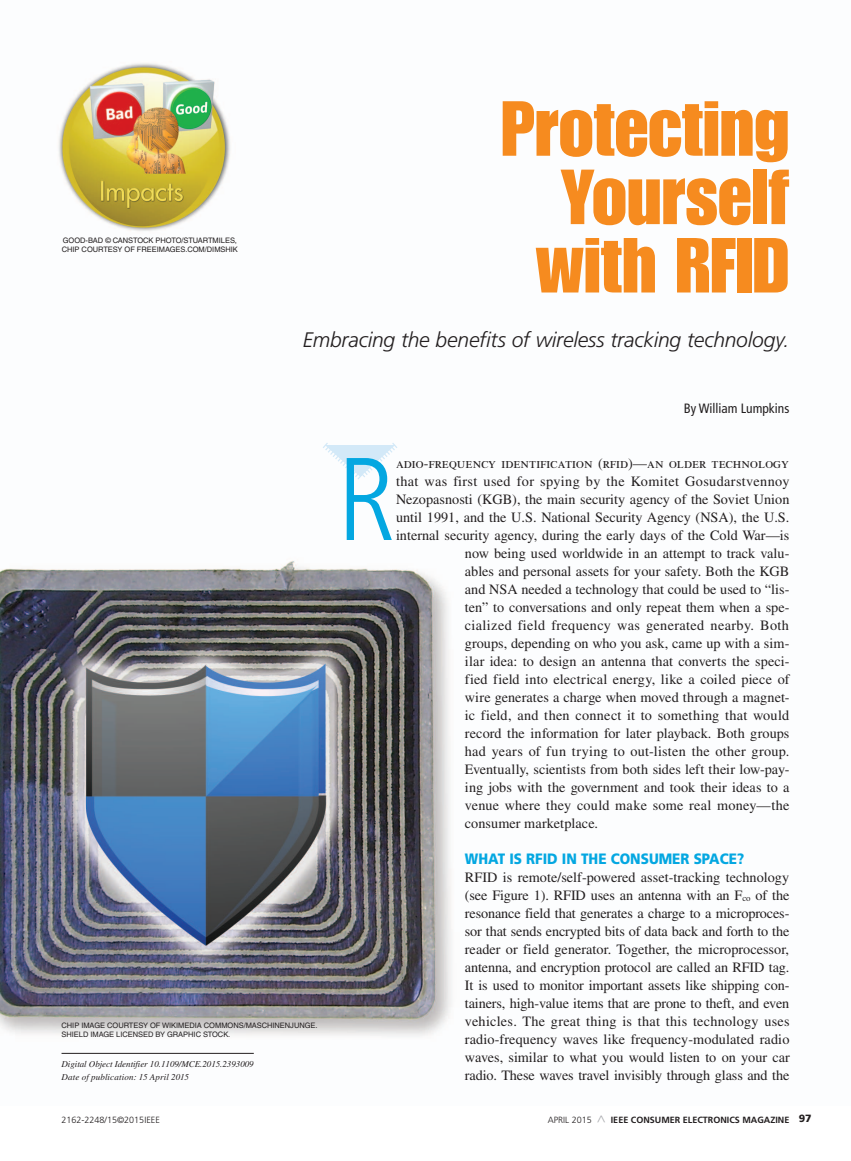
<style>
.page{position:relative;width:851px;height:1161px;background:#fff}
.page>*{position:absolute;margin:0;border:0;box-sizing:border-box;transform-origin:0 0}
.t1{font:300 condensed 117.45px "Frutiger LT Std";color:#04a7e1}
.t2{font:76.35px/68.4px "Impact LT Std";letter-spacing:-.005em;color:#f68b1f;text-align:right}
.t3{font:italic 300 21px "Frutiger LT Std";letter-spacing:-.01em;color:#231f20}
.t4{font:900 15px "Frutiger LT Std";color:#04a7e1;scale:.9 1}
.t5{font:14.25px/18px "Times LT Std";color:#231f20;text-align:justify}
.t6{font:14.25px "Times LT Std";letter-spacing:.025em;color:#231f20}
.t7{font:condensed 13.5px "Frutiger LT Std";color:#231f20}
.t8{font:italic 9px/12.8px "Times LT Std";letter-spacing:-.005em;color:#231f20}
.t9{font:700 9px "Frutiger LT Std";color:#231f20}
.t10{font:300 9px "Frutiger LT Std";color:#231f20}
.t11{font:7.5px/9px "Helvetica LT Std";letter-spacing:-.005em;color:#231f20}
.s1{font-size:8.85px}
.s2{font-weight:300}
.s3{font-weight:300;font-stretch:condensed;font-size:15px;color:#a8a9ad}
.s4{font-weight:900;font-size:10.5px}
</style>
<div class="page">
<img style="left:0;top:560px;width:452px;height:494px">
<svg style="left:323px;top:443px;width:75px;height:37px"></svg>
<hr style="left:62px;top:1053px;width:192px;height:1px;background:#231f20">
<img style="left:58px;top:63px;width:172px;height:168px">
<p class="t11" style="left:62px;top:236px;width:178px">GOOD-BAD © CANSTOCK PHOTO/STUARTMILES,<br>CHIP COURTESY OF FREEIMAGES.COM/DIMSHIK</p>
<h2 class="t2" style="left:501px;top:94px;width:290px">Protecting<br>Yourself with RFID</h2>
<h3 class="t3" style="left:303px;top:327px;width:488px">Embracing the benefits of wireless tracking technology.</h3>
<p class="t7" style="left:683px;top:401px;width:107px">By William Lumpkins</p>
<p class="t11" style="left:61px;top:1020px;width:257px">CHIP IMAGE COURTESY OF WIKIMEDIA COMMONS/MASCHINENJUNGE.<br>SHIELD IMAGE LICENSED BY GRAPHIC STOCK.</p>
<p class="t8" style="left:62px;top:1058px;width:194px">Digital Object Identifier 10.1109/MCE.2015.2393009<br>Date of publication: 15 April 2015</p>
<h1 class="t1" style="left:337px;top:433px;width:60px">R</h1>
<p class="t5" style="left:396px;top:454px;width:394px">adio-frequency identification (rfid)—an older technology</p>
<p class="t6" style="left:396px;top:473px;width:395px">that was first used for spying by the Komitet Gosudarstvennoy</p>
<p class="t5" style="left:396px;top:490px;width:395px">Nezopasnosti (KGB), the main security agency of the Soviet Union</p>
<p class="t5" style="left:396px;top:508px;width:395px">until 1991, and the U.S. National Security Agency (NSA), the U.S.</p>
<p class="t5" style="left:396px;top:526px;width:395px">internal security agency, during the early days of the Cold War—is</p>
<p class="t5" style="left:465px;top:544px;width:326px">now being used worldwide in an attempt to track valu-</p>
<p class="t5" style="left:465px;top:562px;width:326px">ables and personal assets for your safety. Both the KGB</p>
<p class="t5" style="left:465px;top:580px;width:326px">and NSA needed a technology that could be used to “lis-</p>
<p class="t5" style="left:465px;top:598px;width:326px">ten” to conversations and only repeat them when a spe-</p>
<p class="t6" style="left:465px;top:617px;width:326px">cialized field frequency was generated nearby. Both</p>
<p class="t5" style="left:465px;top:634px;width:326px">groups, depending on who you ask, came up with a sim-</p>
<p class="t5" style="left:465px;top:652px;width:326px">ilar idea: to design an antenna that converts the speci-</p>
<p class="t5" style="left:465px;top:670px;width:327px">fied field into electrical energy, like a coiled piece of</p>
<p class="t5" style="left:465px;top:688px;width:326px">wire generates a charge when moved through a magnet-</p>
<p class="t5" style="left:465px;top:706px;width:326px">ic field, and then connect it to something that would</p>
<p class="t5" style="left:465px;top:724px;width:326px">record the information for later playback. Both groups</p>
<p class="t5" style="left:465px;top:742px;width:326px">had years of fun trying to out-listen the other group.</p>
<p class="t5" style="left:465px;top:760px;width:326px">Eventually, scientists from both sides left their low-pay-</p>
<p class="t5" style="left:465px;top:778px;width:326px">ing jobs with the government and took their ideas to a</p>
<p class="t5" style="left:465px;top:796px;width:326px">venue where they could make some real money—the</p>
<p class="t5" style="left:465px;top:814px;width:135px">consumer marketplace.</p>
<p class="t4" style="left:465px;top:850px;width:312px">WHAT IS RFID IN THE CONSUMER SPACE?</p>
<p class="t5" style="left:465px;top:868px;width:326px">RFID is remote/self-powered asset-tracking technology (see Figure 1). RFID uses an antenna with an F<span class="s1">co</span> of the resonance field that generates a charge to a microproces&shy;sor that sends encrypted bits of data back and forth to the reader or field generator. Together, the microprocessor, antenna, and encryption protocol are called an RFID tag.<br>It is used to monitor important assets like shipping con&shy;tainers, high-value items that are prone to theft, and even vehicles. The great thing is that this technology uses radio-frequency waves like frequency-modulated radio waves, similar to what you would listen to on your car radio. These waves travel invisibly through glass and the</p>
<p class="t10" style="left:62px;top:1115px;width:100px">2162-2248/15©2015IEEE</p>
<p class="t9" style="left:547px;top:1115px;width:265px"><span class="s2">April 2015</span> <span class="s3">^</span> IEEE CONSUMER ELECTRONICS MAGAZINE <span class="s4">97</span></p>
</div>
